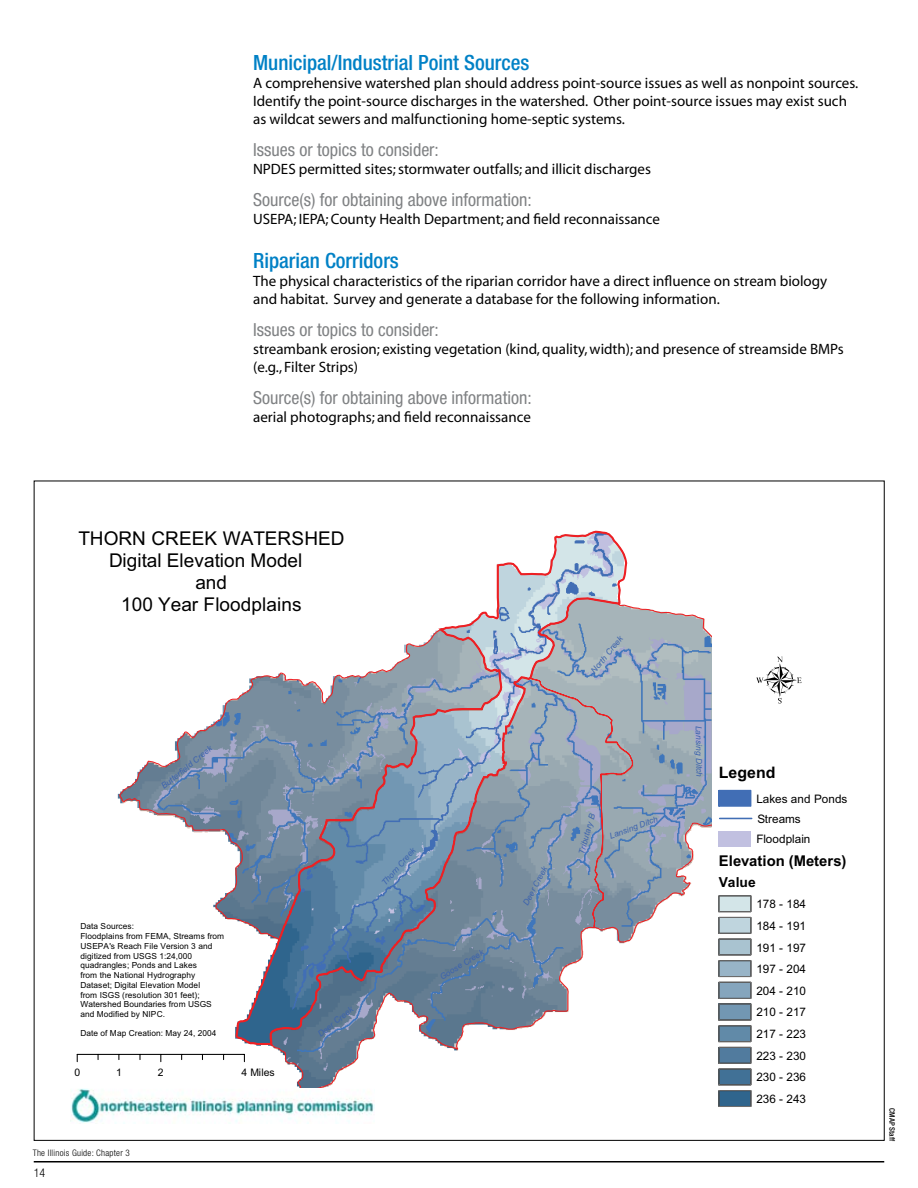
<style>
.page{position:relative;width:918px;height:1188px;background:#fff}
.page>*{position:absolute;margin:0;border:0;box-sizing:border-box;transform-origin:0 0}
.t1{font:500 condensed 21px "Helvetica Neue";color:#0081c6}
.t2{font:19.05px/21.9px "Arial";letter-spacing:.005em;color:#000;text-align:center}
.t3{font:condensed 18px "Helvetica Neue";color:#808284}
.t4{font:700 15.9px "Arial";color:#000}
.t5{font:15px/18px "Myriad";color:#000}
.t6{font:700 14.85px "Arial";letter-spacing:.005em;color:#000}
.t7{font:700 13.8px "Arial";color:#000}
.t8{font:300 condensed 12px "Helvetica Neue";color:#000}
.t9{font:11.7px/21.6px "Arial";letter-spacing:.005em;color:#000}
.t10{font:10.35px "Arial";color:#000}
.t11{font:300 condensed 9px "Helvetica Neue";letter-spacing:.03em;color:#000}
.t12{font:8.4px/9.8px "Arial";letter-spacing:.005em;color:#000}
.t13{font:italic 8.4px "Arial";color:#3b62ae}
.t14{font:500 condensed 7.5px "Helvetica Neue";color:#000}
</style>
<div class="page">
<svg style="left:118px;top:531px;width:594px;height:557px"></svg>
<svg style="left:718px;top:656px;width:65px;height:451px"></svg>
<div style="left:719px;top:790px;width:32px;height:16px;background:#416eb5"></div>
<hr style="left:720px;top:818px;width:32px;height:1px;background:#416eb5">
<div style="left:719px;top:831px;width:32px;height:16px;background:#c1c0e0"></div>
<div style="left:719px;top:896px;width:32px;height:16px;background:#d3e5e8"></div>
<div style="left:718px;top:895px;width:33px;height:17px;border:1px solid #6e6e6e"></div>
<div style="left:719px;top:917px;width:32px;height:16px;background:#bfd5de"></div>
<div style="left:718px;top:917px;width:33px;height:17px;border:1px solid #6e6e6e"></div>
<div style="left:719px;top:939px;width:32px;height:16px;background:#a9c3d0"></div>
<div style="left:718px;top:939px;width:33px;height:16px;border:1px solid #6e6e6e"></div>
<div style="left:719px;top:961px;width:32px;height:16px;background:#98b4c7"></div>
<div style="left:718px;top:960px;width:33px;height:17px;border:1px solid #6e6e6e"></div>
<div style="left:719px;top:982px;width:32px;height:16px;background:#85a5bd"></div>
<div style="left:718px;top:982px;width:33px;height:17px;border:1px solid #6e6e6e"></div>
<div style="left:719px;top:1004px;width:32px;height:16px;background:#7297b3"></div>
<div style="left:718px;top:1003px;width:33px;height:18px;border:1px solid #6e6e6e"></div>
<div style="left:719px;top:1026px;width:32px;height:16px;background:#618aa8"></div>
<div style="left:718px;top:1025px;width:33px;height:17px;border:1px solid #6e6e6e"></div>
<div style="left:719px;top:1047px;width:32px;height:16px;background:#517b9e"></div>
<div style="left:718px;top:1047px;width:33px;height:17px;border:1px solid #6e6e6e"></div>
<div style="left:719px;top:1069px;width:32px;height:16px;background:#417196"></div>
<div style="left:718px;top:1068px;width:33px;height:17px;border:1px solid #6e6e6e"></div>
<div style="left:719px;top:1091px;width:32px;height:15px;background:#2f658d"></div>
<div style="left:718px;top:1090px;width:33px;height:17px;border:1px solid #6e6e6e"></div>
<svg style="left:756px;top:657px;width:46px;height:60px"></svg>
<hr style="left:77px;top:1054px;width:167px;height:1px;background:#000">
<img style="left:70px;top:1089px;width:305px;height:34px">
<hr style="left:34px;top:1161px;width:850px;height:2px;background:#000">
<h1 class="t1" style="left:253px;top:50px;width:278px">Municipal/Industrial Point Sources</h1>
<p class="t5" style="left:253px;top:75px;width:607px">A comprehensive watershed plan should address point-source issues as well as nonpoint sources.<br>Identify the point-source discharges in the watershed. Other point-source issues may exist such as wildcat sewers and malfunctioning home-septic systems.</p>
<p class="t3" style="left:253px;top:139px;width:187px">Issues or topics to consider:</p>
<p class="t5" style="left:253px;top:161px;width:399px">NPDES permitted sites; stormwater outfalls; and illicit discharges</p>
<p class="t3" style="left:253px;top:189px;width:280px">Source(s) for obtaining above information:</p>
<p class="t5" style="left:253px;top:211px;width:408px">USEPA; IEPA; County Health Department; and field reconnaissance</p>
<h1 class="t1" style="left:253px;top:248px;width:147px">Riparian Corridors</h1>
<p class="t5" style="left:253px;top:273px;width:576px">The physical characteristics of the riparian corridor have a direct influence on stream biology and habitat. Survey and generate a database for the following information.</p>
<p class="t3" style="left:253px;top:319px;width:187px">Issues or topics to consider:</p>
<p class="t5" style="left:253px;top:341px;width:592px">streambank erosion; existing vegetation (kind, quality, width); and presence of streamside BMPs (e.g., Filter Strips)</p>
<p class="t3" style="left:253px;top:387px;width:280px">Source(s) for obtaining above information:</p>
<p class="t5" style="left:253px;top:408px;width:279px">aerial photographs; and field reconnaissance</p>
<p class="t2" style="left:78px;top:528px;width:268px">THORN CREEK WATERSHED<br>Digital Elevation Model<br>and<br>100 Year Floodplains</p>
<p class="t13" style="left:159px;top:783px;width:65px;rotate:-39deg">Butterfield Creek</p>
<p class="t12" style="left:81px;top:922px;width:145px">Data Sources:<br>Floodplains from FEMA, Streams from<br>USEPA's Reach File Version 3 and digitized from USGS 1:24,000 quadrangles; Ponds and Lakes<br>from the National Hydrography<br>Dataset; Digital Elevation Model<br>from ISGS (resolution 301 feet);<br>Watershed Boundaries from USGS and Modified by NIPC.</p>
<p class="t12" style="left:81px;top:1029px;width:137px">Date of Map Creation: May 24, 2004</p>
<p class="t10" style="left:74px;top:1066px;width:7px">0</p>
<p class="t10" style="left:116px;top:1066px;width:7px">1</p>
<p class="t10" style="left:158px;top:1066px;width:7px">2</p>
<p class="t10" style="left:242px;top:1066px;width:35px">4 Miles</p>
<p class="t11" style="left:33px;top:1148px;width:98px">The Illinois Guide: Chapter 3</p>
<p class="t8" style="left:34px;top:1166px;width:7px">14</p>
<p class="t13" style="left:315px;top:1031px;width:45px;rotate:-39deg">Deer Creek</p>
<p class="t13" style="left:379px;top:881px;width:48px;rotate:-49deg">Thorn Creek</p>
<p class="t13" style="left:438px;top:973px;width:51px;rotate:-31deg">Goose Creek</p>
<p class="t13" style="left:588px;top:669px;width:47px;rotate:-51deg">North Creek</p>
<p class="t13" style="left:520px;top:902px;width:45px;rotate:-62deg">Deer Creek</p>
<p class="t13" style="left:576px;top:852px;width:43px;rotate:-74deg">Tributary B</p>
<p class="t13" style="left:608px;top:831px;width:53px;rotate:-21deg">Lansing Ditch</p>
<p class="t13" style="left:704px;top:726px;width:53px;rotate:89deg">Lansing Ditch</p>
<p class="t4" style="left:719px;top:762px;width:58px">Legend</p>
<p class="t9" style="left:756px;top:789px;width:93px;line-height:20.2px">Lakes and Ponds<br>Streams<br>Floodplain</p>
<p class="t6" style="left:719px;top:851px;width:129px">Elevation (Meters)</p>
<p class="t7" style="left:719px;top:874px;width:38px">Value</p>
<p class="t9" style="left:756px;top:894px;width:51px;text-align:justify">178 - 184<br>184 - 191<br>191 - 197<br>197 - 204<br>204 - 210<br>210 - 217<br>217 - 223<br>223 - 230<br>230 - 236<br>236 - 243</p>
<p class="t14" style="left:897px;top:1108px;width:34px;rotate:90deg">CMAP Staff</p>
</div>
